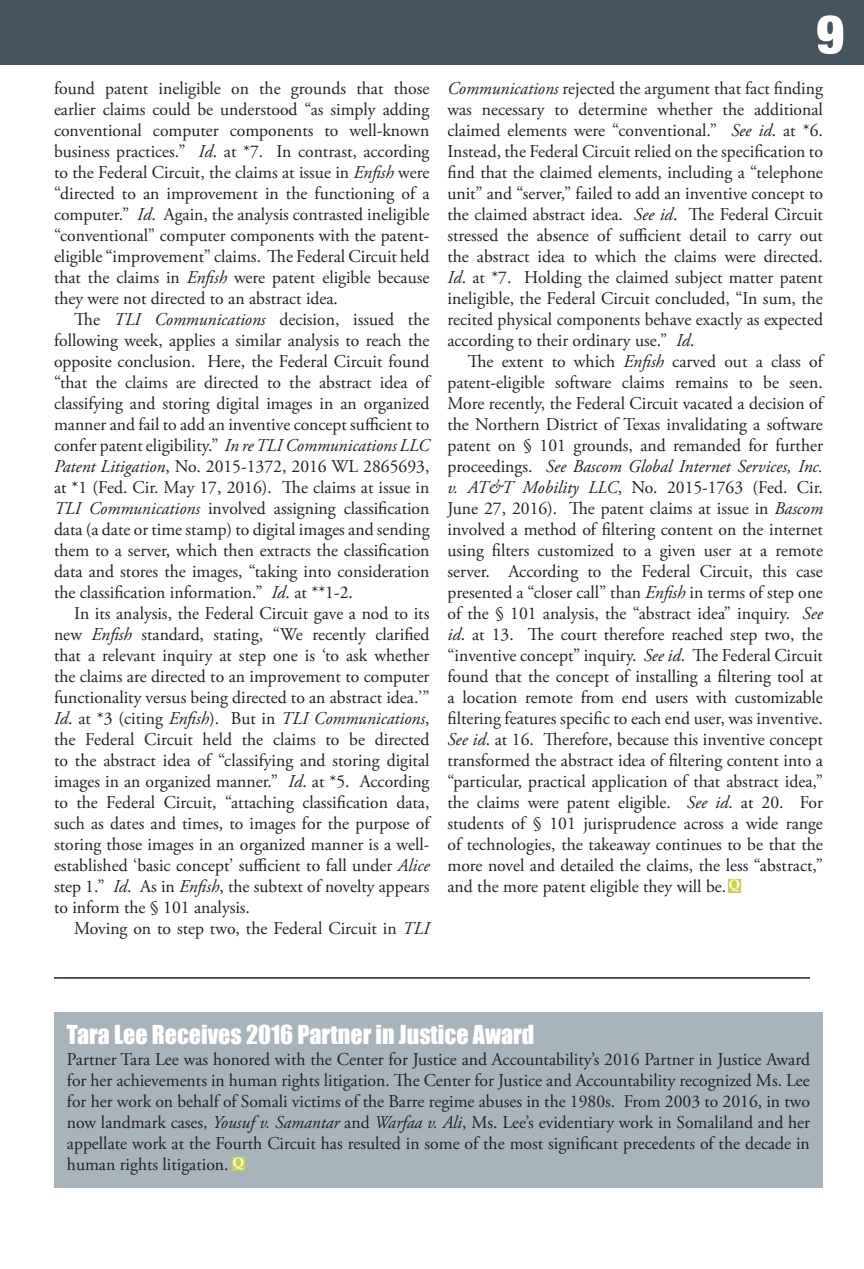
<style>
.page{position:relative;width:864px;height:1269px;background:#fff}
.page>*{position:absolute;margin:0;border:0;box-sizing:border-box;transform-origin:0 0}
.t1{font:900 condensed 54px "Helvetica Neue";color:#fff}
.QE_-_Main_Article_St{font:24px "Impact";color:#fff}
.QE_-_Main_Article_St-2{font:18px/21px "Adobe Garamond Pro";color:#231f20;text-align:justify}
.t2{font:700 13.5px "Palatino Linotype";color:#fff}
.s1{font-style:italic}
</style>
<div class="page">
<div style="left:0;top:0;width:864px;height:64px;background:#45555f"></div>
<div style="left:728px;top:879px;width:13px;height:13px;background:#c9d247"></div>
<div style="left:54px;top:1012px;width:769px;height:176px;background:#a8b4bc"></div>
<div style="left:232px;top:1157px;width:13px;height:13px;background:#c9d247"></div>
<hr style="left:54px;top:977px;width:756px;height:2px;background:#231f20">
<p class="QE_-_Main_Article_St-2" style="left:54px;top:78px;width:377px">found patent ineligible on the grounds that those earlier claims could be understood “as simply adding conventional computer components to well-known business practices.” <span class="s1">Id</span>. at *7. In contrast, according to the Federal Circuit, the claims at issue in <span class="s1">Enfish</span> were “directed to an improvement in the functioning of a computer.” <span class="s1">Id</span>. Again, the analysis contrasted ineligible “conventional” computer components with the patent&shy;eligible “improvement” claims. The Federal Circuit held that the claims in <span class="s1">Enfish</span> were patent eligible because they were not directed to an abstract idea.</p>
<p class="QE_-_Main_Article_St-2" style="left:54px;top:309px;width:377px;text-indent:20px">The <span class="s1">TLI Communications</span> decision, issued the following week, applies a similar analysis to reach the opposite conclusion. Here, the Federal Circuit found “that the claims are directed to the abstract idea of classifying and storing digital images in an organized manner and fail to add an inventive concept sufficient to confer patent eligibility.” <span class="s1">In re TLI Communications LLC Patent Litigation</span>, No. 2015-1372, 2016 WL 2865693, at *1 (Fed. Cir. May 17, 2016). The claims at issue in <span class="s1">TLI Communications</span> involved assigning classification data (a date or time stamp) to digital images and sending them to a server, which then extracts the classification data and stores the images, “taking into consideration the classification information.” <span class="s1">Id</span>. at **1-2.</p>
<p class="QE_-_Main_Article_St-2" style="left:54px;top:603px;width:377px;text-indent:20px">In its analysis, the Federal Circuit gave a nod to its new <span class="s1">Enfish</span> standard, stating, “We recently clarified that a relevant inquiry at step one is ‘to ask whether the claims are directed to an improvement to computer functionality versus being directed to an abstract idea.’” <span class="s1">Id</span>. at *3 (citing <span class="s1">Enfish</span>). But in <span class="s1">TLI Communications</span>, the Federal Circuit held the claims to be directed to the abstract idea of “classifying and storing digital images in an organized manner.” <span class="s1">Id</span>. at *5. According to the Federal Circuit, “attaching classification data, such as dates and times, to images for the purpose of storing those images in an organized manner is a well&shy;established ‘basic concept’ sufficient to fall under <span class="s1">Alice </span>step 1.” <span class="s1">Id</span>. As in <span class="s1">Enfish</span>, the subtext of novelty appears to inform the § 101 analysis.</p>
<p class="QE_-_Main_Article_St-2" style="left:74px;top:918px;width:357px">Moving on to step two, the Federal Circuit in <span class="s1">TLI</span></p>
<p class="t1" style="left:816px;top:1px;width:30px">9</p>
<p class="QE_-_Main_Article_St-2" style="left:447px;top:78px;width:377px"><span class="s1">Communications</span> rejected the argument that fact finding was necessary to determine whether the additional claimed elements were “conventional.” <span class="s1">See id</span>. at *6.<br>Instead, the Federal Circuit relied on the specification to find that the claimed elements, including a “telephone unit” and “server,” failed to add an inventive concept to the claimed abstract idea. <span class="s1">See id</span>. The Federal Circuit stressed the absence of sufficient detail to carry out the abstract idea to which the claims were directed.<br><span class="s1">Id</span>. at *7. Holding the claimed subject matter patent ineligible, the Federal Circuit concluded, “In sum, the recited physical components behave exactly as expected according to their ordinary use.” <span class="s1">Id</span>.</p>
<p class="QE_-_Main_Article_St-2" style="left:447px;top:351px;width:377px;text-indent:20px">The extent to which <span class="s1">Enfish</span> carved out a class of patent-eligible software claims remains to be seen.<br>More recently, the Federal Circuit vacated a decision of the Northern District of Texas invalidating a software patent on § 101 grounds, and remanded for further proceedings. <span class="s1">See Bascom Global Internet Services, Inc. v. AT&amp;T Mobility LLC</span>, No. 2015-1763 (Fed. Cir.<br>June 27, 2016). The patent claims at issue in <span class="s1">Bascom </span>involved a method of filtering content on the internet using filters customized to a given user at a remote server. According to the Federal Circuit, this case presented a “closer call” than <span class="s1">Enfish</span> in terms of step one of the § 101 analysis, the “abstract idea” inquiry. <span class="s1">See id</span>. at 13. The court therefore reached step two, the “inventive concept” inquiry. <span class="s1">See id</span>. The Federal Circuit found that the concept of installing a filtering tool at a location remote from end users with customizable filtering features specific to each end user, was inventive.<br><span class="s1">See id</span>. at 16. Therefore, because this inventive concept transformed the abstract idea of filtering content into a “particular, practical application of that abstract idea,” the claims were patent eligible. <span class="s1">See id</span>. at 20. For students of § 101 jurisprudence across a wide range of technologies, the takeaway continues to be that the more novel and detailed the claims, the less “abstract,” and the more patent eligible they will be.</p>
<p class="t2" style="left:729px;top:875px;width:13px">Q</p>
<p class="QE_-_Main_Article_St" style="left:67px;top:1016px;width:469px">Tara Lee Receives 2016 Partner in Justice Award</p>
<p class="QE_-_Main_Article_St-2" style="left:67px;top:1050px;width:745px">Partner Tara Lee was honored with the Center for Justice and Accountability’s 2016 Partner in Justice Award for her achievements in human rights litigation. The Center for Justice and Accountability recognized Ms. Lee for her work on behalf of Somali victims of the Barre regime abuses in the 1980s. From 2003 to 2016, in two now landmark cases, <span class="s1">Yousuf v. Samantar</span> and <span class="s1">Warfaa v. Ali</span>, Ms. Lee’s evidentiary work in Somaliland and her appellate work at the Fourth Circuit has resulted in some of the most significant precedents of the decade in human rights litigation.</p>
<p class="t2" style="left:233px;top:1153px;width:13px">Q</p>
</div>
